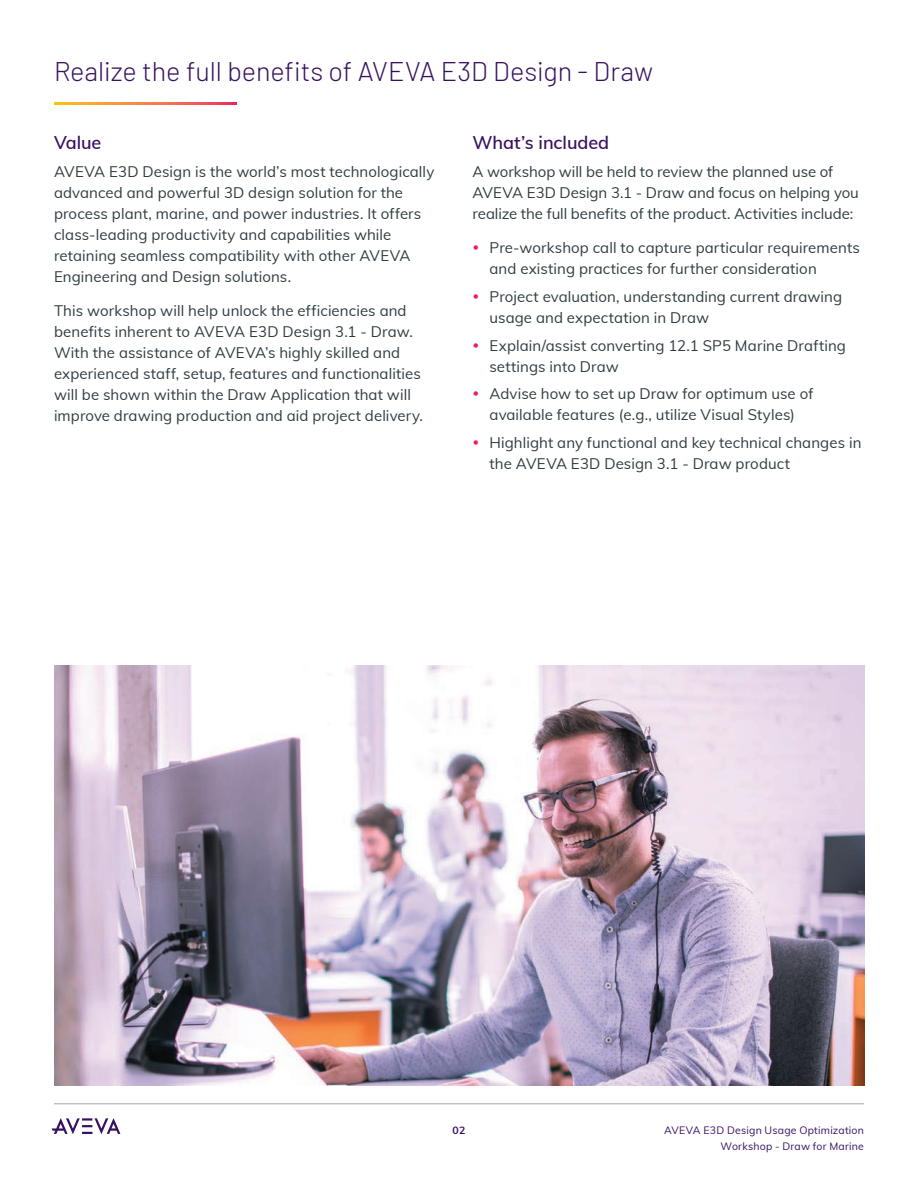
<style>
.page{position:relative;width:918px;height:1188px;background:#fff}
.page>*{position:absolute;margin:0;border:0;box-sizing:border-box;transform-origin:0 0}
.S1_Subheadlines{font:300 27px "Barlow";color:#371260}
.S1_Subheadlines-2{font:600 18px "Muli";letter-spacing:-.005em;color:#371260}
.Body_Copy{font:15px/21px "Muli";letter-spacing:.005em;color:#2f3b41}
.t1{font:10.5px/16.5px "Muli";letter-spacing:.02em;color:#371260;text-align:right}
.t2{font:700 10.5px "Muli";color:#371260}
</style>
<div class="page">
<hr style="left:54px;top:1104px;width:810px;height:1px;background:#a3a7a9">
<svg style="left:52px;top:1118px;width:68px;height:16px"></svg>
<svg style="left:54px;top:103px;width:183px;height:1px"></svg>
<img style="left:54px;top:665px;width:810px;height:421px">
<p class="S1_Subheadlines" style="left:54px;top:55px;width:601px">Realize the full benefits of AVEVA E3D Design - Draw</p>
<p class="S1_Subheadlines-2" style="left:54px;top:129px;width:49px">Value</p>
<p class="Body_Copy" style="left:54px;top:160px;width:382px">AVEVA E3D Design is the world’s most technologically advanced and powerful 3D design solution for the process plant, marine, and power industries. It offers class-leading productivity and capabilities while retaining seamless compatibility with other AVEVA Engineering and Design solutions.</p>
<p class="Body_Copy" style="left:54px;top:299px;width:370px">This workshop will help unlock the efficiencies and benefits inherent to AVEVA E3D Design 3.1 - Draw.<br>With the assistance of AVEVA’s highly skilled and experienced staff, setup, features and functionalities will be shown within the Draw Application that will improve drawing production and aid project delivery.</p>
<p class="S1_Subheadlines-2" style="left:472px;top:129px;width:138px">What’s included</p>
<p class="Body_Copy" style="left:472px;top:160px;width:388px">A workshop will be held to review the planned use of<br>AVEVA E3D Design 3.1 - Draw and focus on helping you realize the full benefits of the product. Activities include:</p>
<p class="Body_Copy" style="left:490px;top:236px;width:372px">Pre-workshop call to capture particular requirements and existing practices for further consideration</p>
<p class="Body_Copy" style="left:490px;top:285px;width:354px">Project evaluation, understanding current drawing usage and expectation in Draw</p>
<p class="Body_Copy" style="left:490px;top:334px;width:358px">Explain/assist converting 12.1 SP5 Marine Drafting settings into Draw</p>
<p class="Body_Copy" style="left:490px;top:383px;width:325px">Advise how to set up Draw for optimum use of available features (e.g., utilize Visual Styles)</p>
<p class="Body_Copy" style="left:490px;top:431px;width:373px">Highlight any functional and key technical changes in the AVEVA E3D Design 3.1 - Draw product</p>
<p class="t2" style="left:453px;top:1123px;width:14px">02</p>
<p class="t1" style="left:664px;top:1121px;width:201px">AVEVA E3D Design Usage Optimization<br>Workshop - Draw for Marine</p>
</div>
